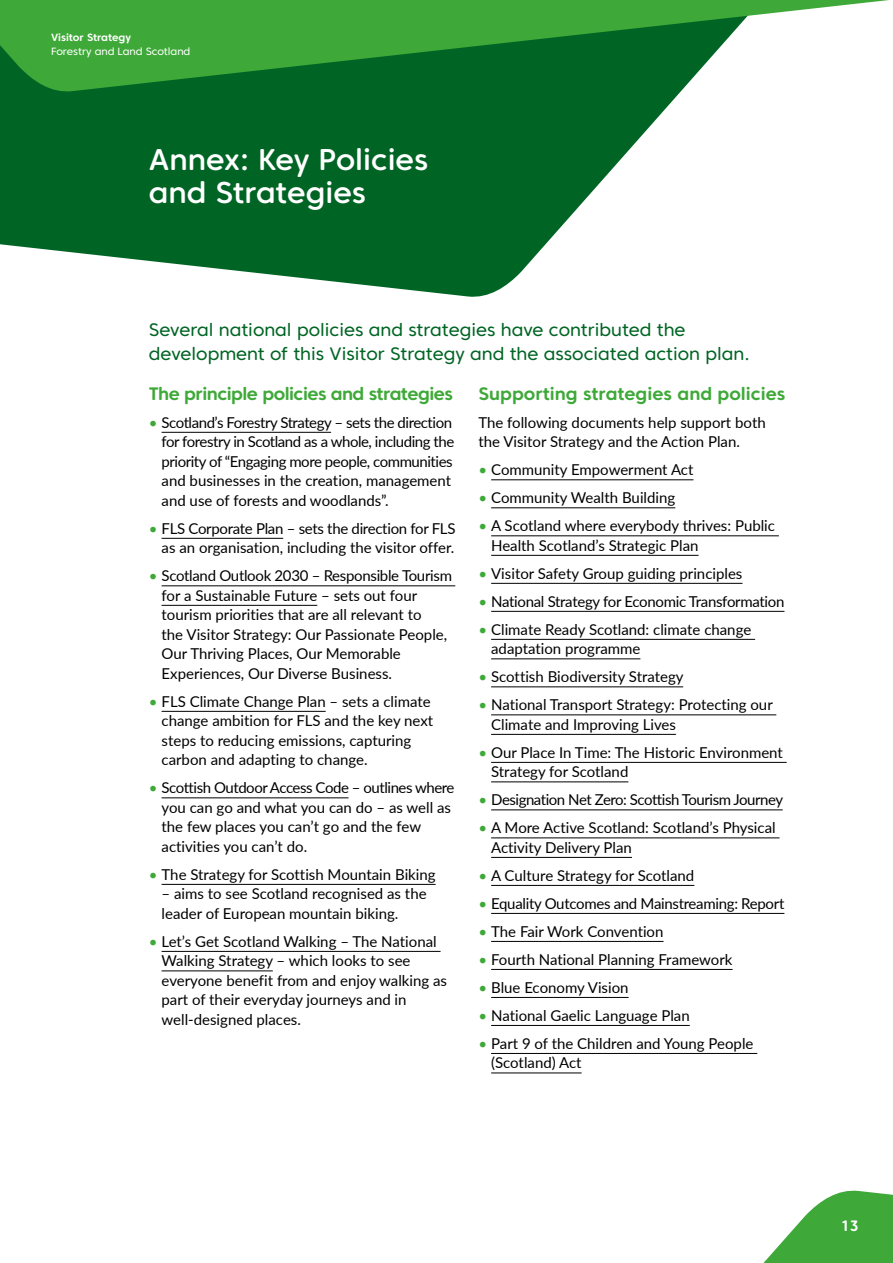
<style>
.page{position:relative;width:893px;height:1263px;background:#fff}
.page>*{position:absolute;margin:0;border:0;box-sizing:border-box;transform-origin:0 0}
.Section_Heading_-_H1{font:500 30px/33px "Core Sans CR 55";color:#fff}
.Intro_Para_-_Text{font:18px/24px "Core Sans CR 45";color:#006524}
.Sub_heading_-_H2{font:700 18px "Core Sans CR 65";letter-spacing:-.03em;color:#3ea938}
.Sub_heading_-_H2-2{font:700 18px "Core Sans CR 65";color:#3ea938}
.Body_Copy_-_Text{font:15px/19.5px "Lato";color:#000}
.Body_Copy_-_Text-2{font:15px/19.5px "Lato";letter-spacing:-.03em;color:#000}
.Body_Copy_-_Text-3{font:15px "Lato";letter-spacing:-.02em;color:#000}
.t1{font:700 15px "Core Sans CR 65";color:#fff}
.t2{font:10.5px "Core Sans CR 45";letter-spacing:-.005em;color:#fff}
.t3{font:700 10.5px "Core Sans CR 65";letter-spacing:-.005em;color:#fff}
.s1{color:#3ea938}
</style>
<div class="page">
<svg style="left:0;top:93px;width:680px;height:204px;fill:#006524"></svg>
<svg style="left:0;top:0;width:889px;height:93px;fill:#3ea938"></svg>
<svg style="left:763px;top:1190px;width:130px;height:73px"></svg>
<hr style="left:162px;top:432px;width:169px;height:1px;background:#000">
<hr style="left:162px;top:538px;width:121px;height:1px;background:#000">
<hr style="left:162px;top:585px;width:293px;height:1px;background:#000">
<hr style="left:162px;top:605px;width:155px;height:1px;background:#000">
<hr style="left:162px;top:711px;width:164px;height:1px;background:#000">
<hr style="left:162px;top:797px;width:187px;height:1px;background:#000">
<hr style="left:162px;top:884px;width:274px;height:1px;background:#000">
<hr style="left:162px;top:951px;width:279px;height:1px;background:#000">
<hr style="left:162px;top:970px;width:111px;height:1px;background:#000">
<hr style="left:491px;top:479px;width:202px;height:1px;background:#000">
<hr style="left:491px;top:507px;width:184px;height:1px;background:#000">
<hr style="left:491px;top:535px;width:288px;height:1px;background:#000">
<hr style="left:491px;top:555px;width:208px;height:1px;background:#000">
<hr style="left:491px;top:583px;width:251px;height:1px;background:#000">
<hr style="left:491px;top:611px;width:293px;height:1px;background:#000">
<hr style="left:491px;top:639px;width:264px;height:1px;background:#000">
<hr style="left:491px;top:658px;width:149px;height:1px;background:#000">
<hr style="left:491px;top:686px;width:192px;height:1px;background:#000">
<hr style="left:491px;top:714px;width:285px;height:1px;background:#000">
<hr style="left:491px;top:734px;width:185px;height:1px;background:#000">
<hr style="left:491px;top:762px;width:296px;height:1px;background:#000">
<hr style="left:491px;top:781px;width:137px;height:1px;background:#000">
<hr style="left:491px;top:809px;width:292px;height:1px;background:#000">
<hr style="left:491px;top:837px;width:288px;height:1px;background:#000">
<hr style="left:491px;top:857px;width:141px;height:1px;background:#000">
<hr style="left:491px;top:885px;width:203px;height:1px;background:#000">
<hr style="left:491px;top:913px;width:293px;height:1px;background:#000">
<hr style="left:491px;top:941px;width:172px;height:1px;background:#000">
<hr style="left:491px;top:969px;width:242px;height:1px;background:#000">
<hr style="left:491px;top:997px;width:138px;height:1px;background:#000">
<hr style="left:491px;top:1025px;width:199px;height:1px;background:#000">
<hr style="left:491px;top:1053px;width:266px;height:1px;background:#000">
<hr style="left:491px;top:1072px;width:91px;height:1px;background:#000">
<p class="t3" style="left:51px;top:31px;width:82px">Visitor Strategy</p>
<p class="t2" style="left:51px;top:45px;width:141px">Forestry and Land Scotland</p>
<h1 class="Section_Heading_-_H1" style="left:149px;top:143px;width:281px">Annex: Key Policies and Strategies</h1>
<p class="Intro_Para_-_Text" style="left:149px;top:318px;width:602px">Several national policies and strategies have contributed the development of this Visitor Strategy and the associated action plan.</p>
<h2 class="Sub_heading_-_H2" style="left:149px;top:382px;width:306px">The principle policies and strategies</h2>
<p class="Body_Copy_-_Text-2" style="left:162px;top:412px;width:294px;text-indent:-13px"><span class="s1">•</span> Scotland’s Forestry Strategy – sets the direction for forestry in Scotland as a whole, including the priority of “Engaging more people, communities and businesses in the creation, management and use of forests and woodlands”.</p>
<p class="Body_Copy_-_Text" style="left:149px;top:518px;width:308px;text-align:right"><span class="s1">•</span> FLS Corporate Plan – sets the direction for FLS as an organisation, including the visitor offer.</p>
<p class="Body_Copy_-_Text" style="left:162px;top:565px;width:292px;text-indent:-13px"><span class="s1">•</span> Scotland Outlook 2030 – Responsible Tourism for a Sustainable Future – sets out four tourism priorities that are all relevant to<br>the Visitor Strategy: Our Passionate People, Our Thriving Places, Our Memorable Experiences, Our Diverse Business.</p>
<p class="Body_Copy_-_Text" style="left:162px;top:691px;width:273px;text-indent:-13px"><span class="s1">•</span> FLS Climate Change Plan – sets a climate change ambition for FLS and the key next steps to reducing emissions, capturing carbon and adapting to change.</p>
<p class="Body_Copy_-_Text" style="left:162px;top:777px;width:294px;text-indent:-13px"><span class="s1">•</span> Scottish Outdoor Access Code – outlines where you can go and what you can do – as well as the few places you can’t go and the few activities you can’t do.</p>
<p class="Body_Copy_-_Text" style="left:149px;top:864px;width:288px"><span class="s1">•</span> The Strategy for Scottish Mountain Biking</p>
<p class="Body_Copy_-_Text" style="left:162px;top:883px;width:267px">– aims to see Scotland recognised as the leader of European mountain biking.</p>
<p class="Body_Copy_-_Text" style="left:162px;top:931px;width:287px;text-indent:-13px"><span class="s1">•</span> Let’s Get Scotland Walking – The National Walking Strategy – which looks to see everyone benefit from and enjoy walking as part of their everyday journeys and in well-designed places.</p>
<h2 class="Sub_heading_-_H2-2" style="left:478px;top:382px;width:309px">Supporting strategies and policies</h2>
<p class="Body_Copy_-_Text" style="left:478px;top:412px;width:289px">The following documents help support both the Visitor Strategy and the Action Plan.</p>
<p class="Body_Copy_-_Text" style="left:478px;top:459px;width:217px"><span class="s1">•</span> Community Empowerment Act</p>
<p class="Body_Copy_-_Text" style="left:478px;top:487px;width:198px"><span class="s1">•</span> Community Wealth Building</p>
<p class="Body_Copy_-_Text" style="left:491px;top:515px;width:285px;text-indent:-13px"><span class="s1">•</span> A Scotland where everybody thrives: Public<br>Health Scotland’s Strategic Plan</p>
<p class="Body_Copy_-_Text" style="left:478px;top:563px;width:266px"><span class="s1">•</span> Visitor Safety Group guiding principles</p>
<p class="Body_Copy_-_Text-3" style="left:478px;top:591px;width:308px"><span class="s1">•</span> National Strategy for Economic Transformation</p>
<p class="Body_Copy_-_Text" style="left:491px;top:619px;width:262px;text-indent:-13px"><span class="s1">•</span> Climate Ready Scotland: climate change adaptation programme</p>
<p class="Body_Copy_-_Text" style="left:478px;top:666px;width:207px"><span class="s1">•</span> Scottish Biodiversity Strategy</p>
<p class="Body_Copy_-_Text" style="left:491px;top:694px;width:283px;text-indent:-13px"><span class="s1">•</span> National Transport Strategy: Protecting our<br>Climate and Improving Lives</p>
<p class="Body_Copy_-_Text" style="left:491px;top:742px;width:293px;text-indent:-13px"><span class="s1">•</span> Our Place In Time: The Historic Environment<br>Strategy for Scotland</p>
<p class="Body_Copy_-_Text-2" style="left:478px;top:789px;width:306px"><span class="s1">•</span> Designation Net Zero: Scottish Tourism Journey</p>
<p class="Body_Copy_-_Text" style="left:491px;top:817px;width:286px;text-indent:-13px"><span class="s1">•</span> A More Active Scotland: Scotland’s Physical<br>Activity Delivery Plan</p>
<p class="Body_Copy_-_Text" style="left:478px;top:865px;width:217px"><span class="s1">•</span> A Culture Strategy for Scotland</p>
<p class="Body_Copy_-_Text-3" style="left:478px;top:893px;width:307px"><span class="s1">•</span> Equality Outcomes and Mainstreaming: Report</p>
<p class="Body_Copy_-_Text" style="left:478px;top:921px;width:187px"><span class="s1">•</span> The Fair Work Convention</p>
<p class="Body_Copy_-_Text" style="left:478px;top:949px;width:256px"><span class="s1">•</span> Fourth National Planning Framework</p>
<p class="Body_Copy_-_Text" style="left:478px;top:977px;width:152px"><span class="s1">•</span> Blue Economy Vision</p>
<p class="Body_Copy_-_Text" style="left:478px;top:1005px;width:213px"><span class="s1">•</span> National Gaelic Language Plan</p>
<p class="Body_Copy_-_Text" style="left:491px;top:1033px;width:264px;text-indent:-13px"><span class="s1">•</span> Part 9 of the Children and Young People (Scotland) Act</p>
<p class="t1" style="left:841px;top:1216px;width:20px">13</p>
</div>
